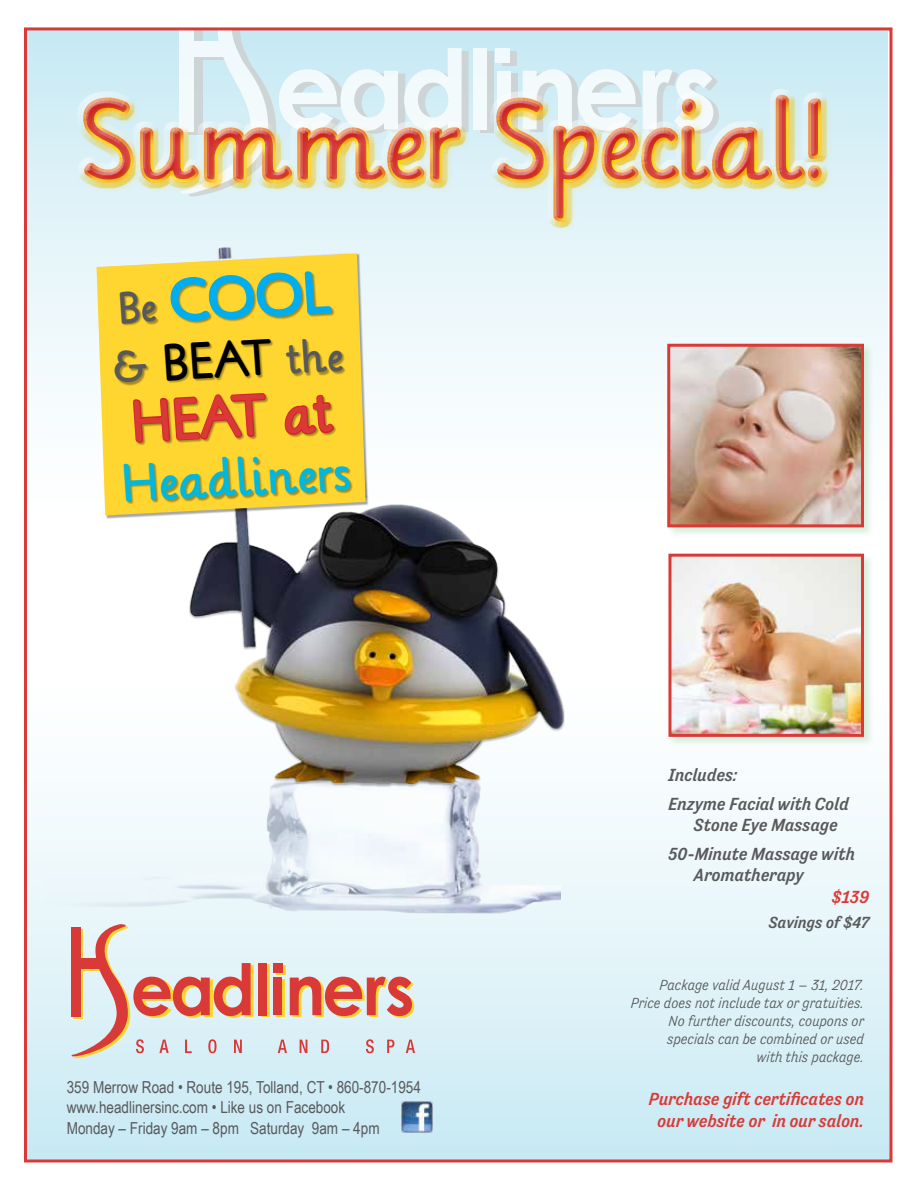
<style>
.page{position:relative;width:918px;height:1188px;background:#fff}
.page>*{position:absolute;margin:0;border:0;box-sizing:border-box;transform-origin:0 0}
.t1{font:45.45px "Lilly";color:#00aeef}
.t2{font:45.45px "Lilly";color:#d93a37}
.t3{font:42px "Lilly";color:#00b8de}
.t4{font:40.05px "Lilly";color:#000}
.t5{font:italic 500 18px/28.3px "Tenso";color:#58595b}
.t6{font:italic 500 18px/21.6px "Tenso";color:#d93a37;text-align:center}
.t7{font:16.5px/19.5px "Arial Narrow";color:#58595b}
.t8{font:italic 500 16.5px "Tenso";color:#58595b}
.t9{font:italic 300 15px/18px "Tenso";letter-spacing:-.01em;color:#58595b;text-align:right}
.s1{font-size:34.8px;color:#58595b}
.s2{font-size:36.15px;color:#58595b}
</style>
<div class="page">
<div style="left:25px;top:30px;width:863px;height:497px;background:linear-gradient(to bottom,#caeaf4,#fff)"></div>
<div style="left:27px;top:663px;width:862px;height:497px;background:linear-gradient(to bottom,#fff,#caeaf4)"></div>
<div style="left:480px;top:51px;width:14px;height:81px;background:#ccd4d6"></div>
<div style="left:504px;top:74px;width:14px;height:58px;background:#cdd4d6"></div>
<div style="left:502px;top:51px;width:15px;height:15px;background:#ccd4d6"></div>
<div style="left:473px;top:48px;width:14px;height:81px;background:#f1f9fc"></div>
<div style="left:497px;top:71px;width:14px;height:58px;background:#f2fafc"></div>
<svg style="left:523px;top:69px;width:196px;height:12px"></svg>
<div style="left:496px;top:48px;width:14px;height:15px;background:#f1f9fc"></div>
<div style="left:179px;top:30px;width:15px;height:102px;background:#f1f9fc"></div>
<svg style="left:194px;top:31px;width:275px;height:50px"></svg>
<img style="left:45px;top:773px;width:515px;height:141px">
<img style="left:102px;top:247px;width:461px;height:537px">
<div style="left:97px;top:254px;width:272px;height:265px;background:#000;opacity:.35"></div>
<svg style="left:97px;top:253px;width:269px;height:262px;background:#f1d973"></svg>
<div style="left:116px;top:272px;width:237px;height:232px;background:#000;opacity:.35"></div>
<svg style="left:168px;top:233px;width:166px;height:91px;background:#d1cf7a"></svg>
<svg style="left:131px;top:369px;width:139px;height:76px;background:#e5ac2b"></svg>
<svg style="left:282px;top:393px;width:54px;height:44px;background:#de9a2a"></svg>
<img style="left:402px;top:1102px;width:30px;height:31px">
<div style="left:261px;top:965px;width:9px;height:52px;background:#ffd530"></div>
<div style="left:276px;top:979px;width:9px;height:38px;background:#ffd530"></div>
<div style="left:277px;top:965px;width:9px;height:10px;background:#ffd530"></div>
<div style="left:258px;top:963px;width:9px;height:52px;background:#d93a37"></div>
<div style="left:273px;top:978px;width:9px;height:37px;background:#d93a37"></div>
<svg style="left:290px;top:977px;width:124px;height:41px;background:#df8e79"></svg>
<div style="left:274px;top:963px;width:9px;height:10px;background:#d93a37"></div>
<svg style="left:71px;top:924px;width:183px;height:134px;background:#dfc4bf"></svg>
<svg style="left:278px;top:1040px;width:9px;height:13px"></svg>
<svg style="left:300px;top:1040px;width:7px;height:13px"></svg>
<svg style="left:321px;top:1040px;width:8px;height:13px"></svg>
<svg style="left:366px;top:1039px;width:8px;height:14px"></svg>
<svg style="left:387px;top:1040px;width:7px;height:13px"></svg>
<svg style="left:406px;top:1040px;width:9px;height:13px"></svg>
<div style="left:667px;top:553px;width:208px;height:195px;background:#3fae49;opacity:.2"></div>
<img style="left:672px;top:558px;width:188px;height:175px">
<div style="left:668px;top:554px;width:196px;height:183px;border:3px solid #d93a37"></div>
<div style="left:666px;top:343px;width:209px;height:195px;background:#3fae49;opacity:.2"></div>
<img style="left:671px;top:348px;width:189px;height:175px">
<div style="left:667px;top:344px;width:197px;height:183px;border:3px solid #d93a37"></div>
<div style="left:60px;top:81px;width:774px;height:151px;background:#d93a37;opacity:.75"></div>
<div style="left:77px;top:89px;width:751px;height:132px;background:#fff;opacity:.75"></div>
<div style="left:77px;top:95px;width:751px;height:133px;background:#ffd530;opacity:.75"></div>
<h1 class="t1" style="left:116px;top:267px;width:214px;rotate:-3deg"><span class="s1">Be</span> COOL</h1>
<h3 class="t4" style="left:112px;top:333px;width:232px;rotate:-3deg"><span class="s1">&amp;</span> BEAT <span class="s2">the</span></h3>
<h1 class="t2" style="left:130px;top:385px;width:203px;rotate:-3deg">HEAT at</h1>
<h2 class="t3" style="left:120px;top:449px;width:231px;rotate:-3deg">Headliners</h2>
<p class="t7" style="left:67px;top:1077px;width:356px">359 Merrow Road • Route 195, Tolland, CT • 860-870-1954 www.headlinersinc.com • Like us on Facebook</p>
<p class="t7" style="left:67px;top:1117px;width:314px">Monday – Friday 9am – 8pm Saturday 9am – 4pm</p>
<p class="t5" style="left:668px;top:761px;width:182px">Includes:<br>Enzyme Facial with Cold</p>
<p class="t5" style="left:668px;top:811px;width:188px;text-align:center">Stone Eye Massage<br>50-Minute Massage with</p>
<p class="t5" style="left:694px;top:861px;width:111px">Aromatherapy</p>
<p class="t6" style="left:832px;top:886px;width:39px">$139</p>
<p class="t8" style="left:769px;top:913px;width:102px">Savings of $47</p>
<p class="t9" style="left:631px;top:976px;width:235px">Package valid August 1 – 31, 2017.<br>Price does not include tax or gratuities.<br>No further discounts, coupons or specials can be combined or used<br>with this package.</p>
<p class="t6" style="left:649px;top:1088px;width:217px">Purchase gift certificates on our website or in our salon.</p>
</div>
